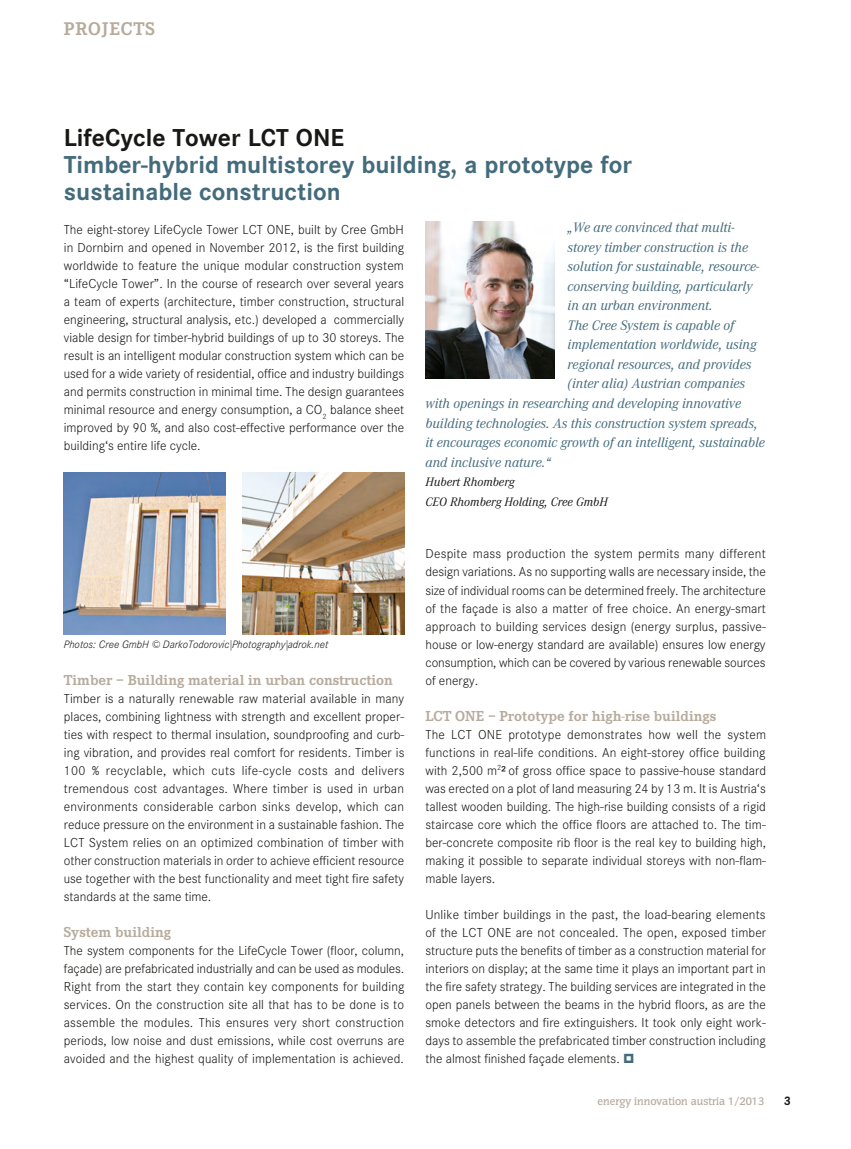
<style>
.page{position:relative;width:851px;height:1149px;background:#fff}
.page>*{position:absolute;margin:0;border:0;box-sizing:border-box;transform-origin:0 0}
.Headline_blau{font:700 24px/27px "Corporate SBQ";color:#436b7c}
.Headline_schwarz{font:700 24px "Corporate SBQ";color:#181816}
.Kapitel{font:700 18px "Corporate EBQ";letter-spacing:.05em;color:#b7ab9d}
.Fliess_Zwischentitel{font:700 15px "Corporate E";color:#b7ab9d}
.Zitat{font:italic 13.5px/19.5px "Corporate ABQ";color:#436b7c}
.Fliesstext{font:300 12.75px/18px "Corporate SBQ";color:#181816;text-align:justify}
.Fliess_Zwischentitel-2{font:300 12.75px/18px "Corporate SBQ";letter-spacing:.005em;color:#181816;text-align:justify}
.Zitat_Name{font:italic 12px "Corporate ABQ";color:#181816}
.t1{font:700 12px "Corporate SBQ";color:#181816}
.Bild_Quelle{font:italic 300 10.5px "Corporate SBQ";color:#181816}
.t2{font:500 10.5px "Congress";color:#b7ab9d}
</style>
<div class="page">
<img style="left:64px;top:472px;width:161px;height:162px">
<img style="left:242px;top:472px;width:162px;height:162px">
<img style="left:425px;top:222px;width:129px;height:156px">
<p class="Kapitel" style="left:64px;top:18px;width:93px">PROJECTS</p>
<p class="Headline_schwarz" style="left:64px;top:123px;width:282px">LifeCycle Tower LCT ONE</p>
<p class="Headline_blau" style="left:64px;top:151px;width:569px">Timber-hybrid multistorey building, a prototype for sustainable construction</p>
<p class="Fliesstext" style="left:64px;top:221px;width:342px">The eight-storey LifeCycle Tower LCT ONE, built by Cree GmbH in Dornbirn and opened in November 2012, is the first building worldwide to feature the unique modular construction system “LifeCycle Tower”. In the course of research over several years a team of experts (architecture, timber construction, structural engineering, structural analysis, etc.) developed a commercially viable design for timber-hybrid buildings of up to 30 storeys. The result is an intelligent modular construction system which can be used for a wide variety of residential, office and industry buildings and permits construction in minimal time. The design guarantees minimal resource and energy consumption, a CO<sub>2</sub> balance sheet improved by 90 %, and also cost-effective performance over the building‘s entire life cycle.</p>
<p class="Bild_Quelle" style="left:64px;top:637px;width:266px">Photos: Cree GmbH © DarkoTodorovic|Photography|adrok.net</p>
<p class="Fliess_Zwischentitel" style="left:64px;top:671px;width:330px">Timber – Building material in urban construction</p>
<p class="Fliesstext" style="left:64px;top:689px;width:342px">Timber is a naturally renewable raw material available in many places, combining lightness with strength and excellent proper&shy;ties with respect to thermal insulation, soundproofing and curb&shy;ing vibration, and provides real comfort for residents. Timber is 100 % recyclable, which cuts life-cycle costs and delivers tremendous cost advantages. Where timber is used in urban environments considerable carbon sinks develop, which can reduce pressure on the environment in a sustainable fashion. The LCT System relies on an optimized combination of timber with other construction materials in order to achieve efficient resource use together with the best functionality and meet tight fire safety standards at the same time.</p>
<p class="Fliess_Zwischentitel" style="left:64px;top:923px;width:109px">System building</p>
<p class="Fliesstext" style="left:64px;top:941px;width:342px">The system components for the LifeCycle Tower (floor, column, façade) are prefabricated industrially and can be used as modules.<br>Right from the start they contain key components for building services. On the construction site all that has to be done is to assemble the modules. This ensures very short construction periods, low noise and dust emissions, while cost overruns are avoided and the highest quality of implementation is achieved.</p>
<p class="Zitat" style="left:567px;top:218px;width:193px">„We are convinced that multi&shy;storey timber construction is the solution for sustainable, resource&shy;conserving building, particularly in an urban environment.</p>
<p class="Zitat" style="left:567px;top:315px;width:168px">The Cree System is capable of</p>
<p class="Zitat" style="left:567px;top:335px;width:190px">implementation worldwide, using</p>
<p class="Zitat" style="left:567px;top:354px;width:185px">regional resources, and provides</p>
<p class="Zitat" style="left:567px;top:374px;width:179px">(inter alia) Austrian companies</p>
<p class="Zitat" style="left:425px;top:393px;width:317px">with openings in researching and developing innovative</p>
<p class="Zitat" style="left:425px;top:413px;width:334px">building technologies. As this construction system spreads,</p>
<p class="Zitat" style="left:425px;top:432px;width:341px">it encourages economic growth of an intelligent, sustainable</p>
<p class="Zitat" style="left:425px;top:452px;width:127px">and inclusive nature.“</p>
<p class="Zitat_Name" style="left:425px;top:474px;width:91px">Hubert Rhomberg</p>
<p class="Zitat_Name" style="left:425px;top:494px;width:184px">CEO Rhomberg Holding, Cree GmbH</p>
<p class="Fliesstext" style="left:425px;top:545px;width:342px">Despite mass production the system permits many different design variations. As no supporting walls are necessary inside, the size of individual rooms can be determined freely. The architecture of the façade is also a matter of free choice. An energy-smart approach to building services design (energy surplus, passive&shy;house or low-energy standard are available) ensures low energy consumption, which can be covered by various renewable sources of energy.</p>
<p class="Fliess_Zwischentitel" style="left:425px;top:707px;width:292px">LCT ONE – Prototype for high-rise buildings</p>
<p class="Fliess_Zwischentitel-2" style="left:425px;top:725px;width:342px">The LCT ONE prototype demonstrates how well the system functions in real-life conditions. An eight-storey office building with 2,500 m<sup>2</sup>² of gross office space to passive-house standard was erected on a plot of land measuring 24 by 13 m. It is Austria‘s tallest wooden building. The high-rise building consists of a rigid staircase core which the office floors are attached to. The tim&shy;ber-concrete composite rib floor is the real key to building high, making it possible to separate individual storeys with non-flam&shy;mable layers.</p>
<p class="Fliesstext" style="left:425px;top:905px;width:342px">Unlike timber buildings in the past, the load-bearing elements of the LCT ONE are not concealed. The open, exposed timber structure puts the benefits of timber as a construction material for interiors on display; at the same time it plays an important part in the fire safety strategy. The building services are integrated in the open panels between the beams in the hybrid floors, as are the smoke detectors and fire extinguishers. It took only eight work&shy;days to assemble the prefabricated timber construction including the almost finished façade elements.</p>
<p class="t2" style="left:597px;top:1094px;width:168px">energy innovation austria 1/2013</p>
<p class="t1" style="left:783px;top:1093px;width:9px">3</p>
</div>
